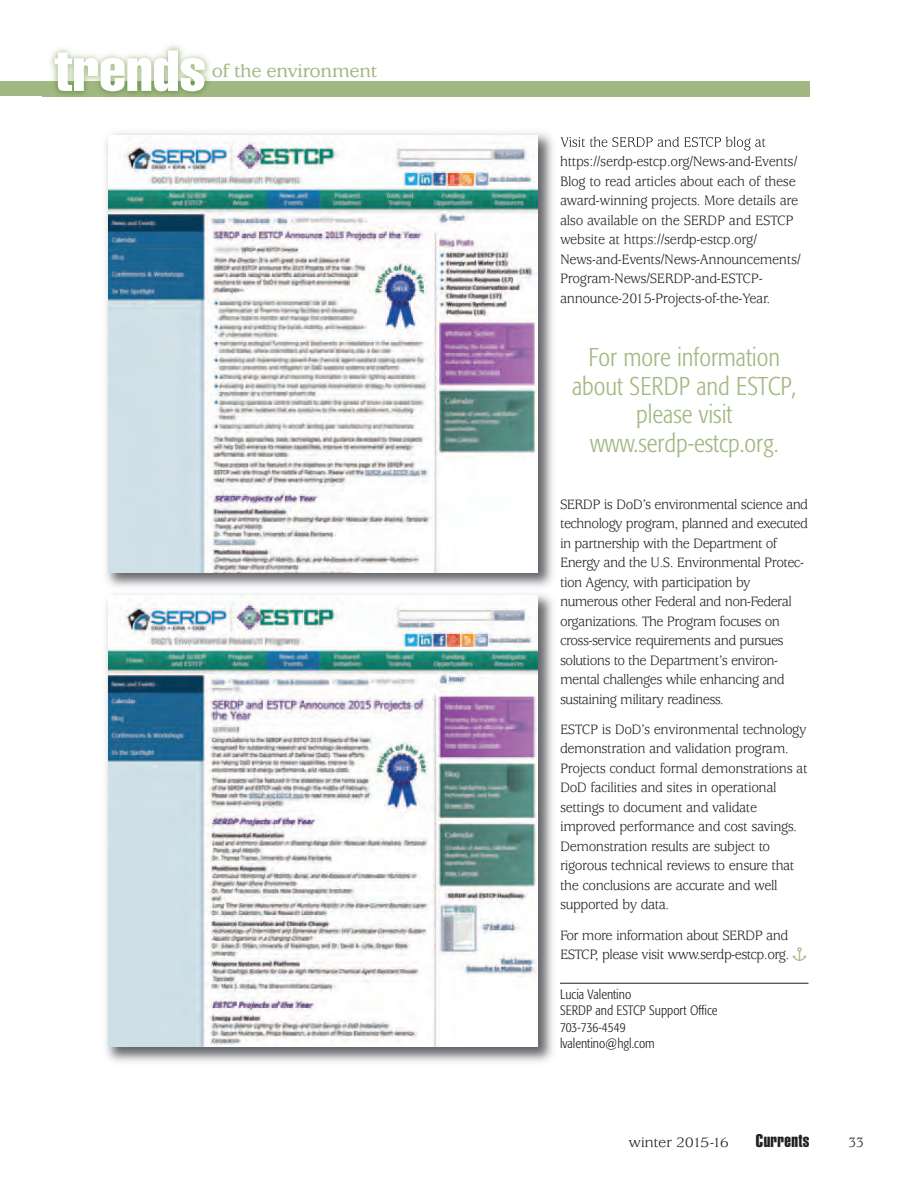
<style>
.page{position:relative;width:918px;height:1188px;background:#fff}
.page>*{position:absolute;margin:0;border:0;box-sizing:border-box;transform-origin:0 0}
.t1{font:extra-condensed 57px "Helvetica";color:#fff;scale:1.1 1}
.t2{font:300 condensed 25.5px/28.5px "Formata";color:#a2b882;text-align:center}
.t3{font:500 19.5px "Usherwood";letter-spacing:-.03em;color:#a2b882;scale:1.05 1}
.t4{font:18px "Helvetica Extra Compressed";letter-spacing:.02em;color:#231f20;scale:1.1 1}
.t5{font:15px/19.5px "Usherwood";letter-spacing:-.04em;color:#231f20;scale:.95 1}
.t6{font:15px/19.5px "Usherwood";letter-spacing:-.02em;color:#231f20;scale:.95 1}
.t7{font:15px "Usherwood";letter-spacing:-.04em;color:#231f20;scale:1.1 1}
.t8{font:300 condensed 13.5px/16.5px "Formata";color:#231f20}
.s1{font-family:"Carta";font-size:21px;color:#a2b882}
</style>
<div class="page">
<hr style="left:560px;top:983px;width:248px;height:1px;background:#231f20">
<div style="left:0;top:82px;width:810px;height:14px;background:#a2b882"></div>
<img style="left:43px;top:45px;width:767px;height:106px">
<img style="left:561px;top:137px;width:57px;height:10px">
<img style="left:43px;top:82px;width:767px;height:14px">
<img style="left:106px;top:594px;width:447px;height:468px">
<img style="left:108px;top:596px;width:430px;height:451px">
<img style="left:101px;top:128px;width:456px;height:459px">
<img style="left:108px;top:135px;width:430px;height:438px">
<h1 class="t1" style="left:54px;top:50px;width:140px">trends</h1>
<h3 class="t3" style="left:212px;top:64px;width:159px">of the environment</h3>
<p class="t6" style="left:560px;top:153px;width:255px">https://serdp-estcp.org/News-and-Events/ Blog to read articles about each of these award-winning projects. More details are also available on the SERDP and ESTCP website at https://serdp-estcp.org/ News-and-Events/News-Announcements/ Program-News/SERDP-and-ESTCP&shy;announce-2015-Projects-of-the-Year.</p>
<h2 class="t2" style="left:572px;top:345px;width:226px">For more information about SERDP and ESTCP, please visit www.serdp-estcp.org.</h2>
<p class="t5" style="left:560px;top:496px;width:263px">SERDP is DoD’s environmental science and technology program, planned and executed in partnership with the Department of Energy and the U.S. Environmental Protec&shy;tion Agency, with participation by numerous other Federal and non-Federal organizations. The Program focuses on cross-service requirements and pursues solutions to the Department’s environ&shy;mental challenges while enhancing and sustaining military readiness.</p>
<p class="t5" style="left:560px;top:721px;width:262px">ESTCP is DoD’s environmental technology demonstration and validation program.<br>Projects conduct formal demonstrations at DoD facilities and sites in operational settings to document and validate improved performance and cost savings.<br>Demonstration results are subject to rigorous technical reviews to ensure that the conclusions are accurate and well supported by data.</p>
<p class="t5" style="left:560px;top:927px;width:261px">For more information about SERDP and<br>ESTCP, please visit www.serdp-estcp.org. <span class="s1">-</span></p>
<p class="t8" style="left:560px;top:987px;width:159px">Lucia Valentino<br>SERDP and ESTCP Support Office<br>703-736-4549 lvalentino@hgl.com</p>
<p class="t7" style="left:629px;top:1137px;width:93px">winter 2015-16</p>
<p class="t4" style="left:756px;top:1134px;width:50px">Currents</p>
<p class="t5" style="left:849px;top:1134px;width:18px">33</p>
</div>
